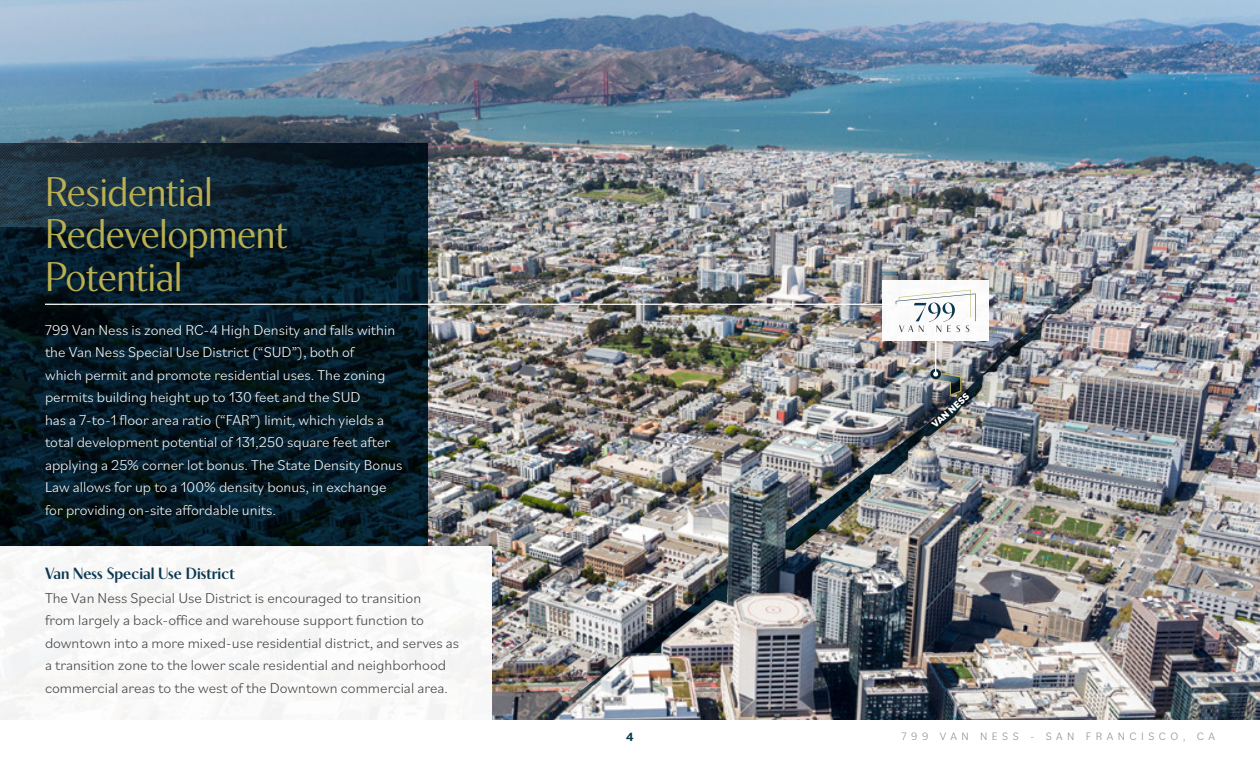
<style>
.page{position:relative;width:1260px;height:765px;background:#fff}
.page>*{position:absolute;margin:0;border:0;box-sizing:border-box;transform-origin:0 0}
.t1{font:300 41.25px/42.5px "Contralto Small";color:#bab052}
.t2{font:600 16.25px "Contralto Small";color:#0b3750}
.t3{font:300 15px/22.5px "Bilo";color:#fff}
.t4{font:300 15px/22.5px "Bilo";color:#414042}
.t5{font:700 12.5px "Bilo";color:#0b3750}
.t6{font:300 11.25px "Bilo";letter-spacing:.4em;color:#8b8e90}
.t7{font:800 10px "Bilo";color:#fff}
</style>
<div class="page">
<img style="left:0;top:0;width:1260px;height:720px">
<svg style="left:0;top:226px;width:428px;height:321px;background:#061c27"></svg>
<img style="left:785px;top:249px;width:349px;height:301px">
<div style="left:0;top:547px;width:492px;height:174px;background:#f9f8f8"></div>
<img style="left:543px;top:578px;width:185px;height:142px">
<img style="left:0;top:143px;width:428px;height:83px">
<div style="left:930px;top:369px;width:11px;height:10px;background:#082b3d;border-radius:50%"></div>
<img style="left:44px;top:303px;width:893px;height:72px">
<svg style="left:926px;top:371px;width:36px;height:26px"></svg>
<div style="left:882px;top:281px;width:106px;height:60px;background:#fff"></div>
<svg style="left:896px;top:290px;width:80px;height:42px"></svg>
<h1 class="t1" style="left:45px;top:167px;width:244px">Residential<br>Redevelopment<br>Potential</h1>
<p class="t3" style="left:45px;top:318px;width:359px">799 Van Ness is zoned RC-4 High Density and falls within the Van Ness Special Use District (“SUD”), both of<br>which permit and promote residential uses. The zoning permits building height up to 130 feet and the SUD<br>has a 7-to-1 floor area ratio (“FAR”) limit, which yields a total development potential of 131,250 square feet after applying a 25% corner lot bonus. The State Density Bonus Law allows for up to a 100% density bonus, in exchange for providing on-site affordable units.</p>
<p class="t2" style="left:45px;top:561px;width:191px">Van Ness Special Use District</p>
<p class="t4" style="left:45px;top:585px;width:416px">The Van Ness Special Use District is encouraged to transition<br>from largely a back-office and warehouse support function to downtown into a more mixed-use residential district, and serves as a transition zone to the lower scale residential and neighborhood commercial areas to the west of the Downtown commercial area.</p>
<p class="t7" style="left:929px;top:421px;width:48px;rotate:-42deg">VAN NESS</p>
<p class="t5" style="left:626px;top:728px;width:9px">4</p>
<p class="t6" style="left:902px;top:729px;width:315px">799 VAN NESS - SAN FRANCISCO, CA</p>
</div>
